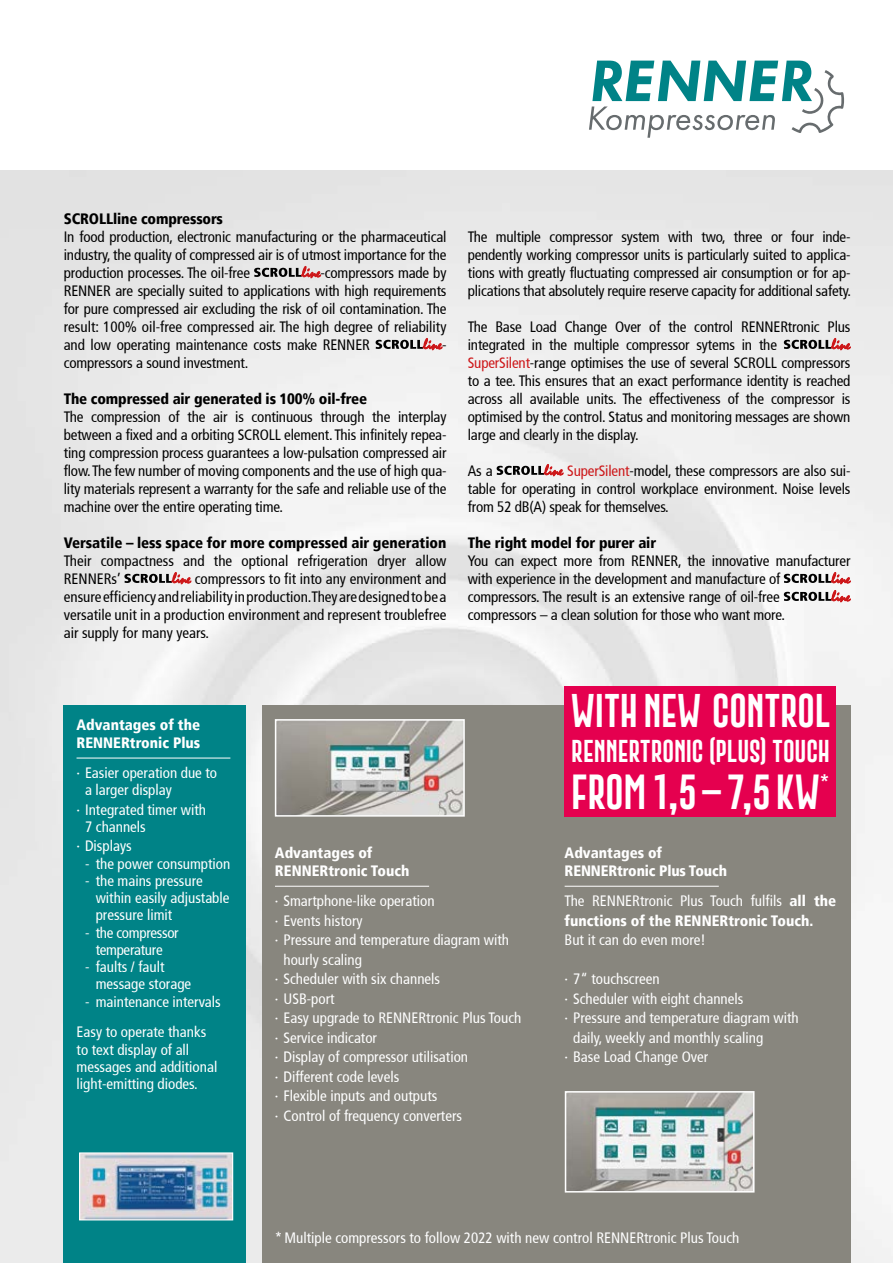
<style>
.page{position:relative;width:893px;height:1263px;background:#fff}
.page>*{position:absolute;margin:0;border:0;box-sizing:border-box;transform-origin:0 0}
.t1{font:36px "Gobold Extra 2";letter-spacing:-.005em;color:#fff}
.t2{font:34.5px "Gobold Extra 2";letter-spacing:.005em;color:#fff}
.t3{font:23.1px "Gobold Extra 2";letter-spacing:-.005em;color:#fff}
.t4{font:700 condensed 21px "Frutiger";color:#fff}
.t5{font:condensed 15px/18px "Frutiger";letter-spacing:-.01em;color:#000;text-align:justify}
.t6{font:condensed 15px/17.2px "Frutiger";color:#fff}
.t7{font:900 condensed 15px/18px "Frutiger";color:#fff}
.t8{font:900 condensed 15px "Frutiger";letter-spacing:-.01em;color:#000}
.t9{font:condensed 15px/17.2px "Frutiger";letter-spacing:-.02em;color:#fff;text-align:center}
.s1{color:#cd1719}
.s2{font-weight:400}
</style>
<div class="page">
<svg style="left:589px;top:61px;width:255px;height:77px"></svg>
<img style="left:0;top:170px;width:893px;height:1093px">
<svg style="left:254px;top:266px;width:67px;height:12px"></svg>
<svg style="left:376px;top:338px;width:66px;height:12px"></svg>
<svg style="left:124px;top:572px;width:67px;height:12px"></svg>
<svg style="left:784px;top:338px;width:66px;height:12px"></svg>
<svg style="left:497px;top:464px;width:66px;height:12px"></svg>
<svg style="left:784px;top:572px;width:66px;height:12px"></svg>
<svg style="left:784px;top:590px;width:66px;height:12px"></svg>
<div style="left:64px;top:706px;width:182px;height:557px;background:#008387"></div>
<hr style="left:77px;top:758px;width:153px;height:1px;background:#fff">
<img style="left:81px;top:1154px;width:150px;height:64px">
<div style="left:79px;top:1152px;width:154px;height:68px;border:1px solid #fff"></div>
<div style="left:262px;top:706px;width:588px;height:557px;background:#88867e"></div>
<hr style="left:275px;top:886px;width:154px;height:1px;background:#fff">
<hr style="left:565px;top:886px;width:154px;height:1px;background:#fff">
<div style="left:565px;top:686px;width:271px;height:131px;background:#e5004f"></div>
<img style="left:278px;top:722px;width:184px;height:92px">
<div style="left:275px;top:719px;width:190px;height:98px;border:2px solid #fff"></div>
<img style="left:568px;top:1094px;width:183px;height:95px">
<div style="left:565px;top:1091px;width:189px;height:101px;border:2px solid #fff"></div>
<p class="t8" style="left:64px;top:210px;width:161px">SCROLLline compressors</p>
<p class="t5" style="left:64px;top:228px;width:384px">In food production, electronic manufacturing or the pharmaceutical industry, the quality of compressed air is of utmost importance for the production processes. The oil-free</p>
<p class="t5" style="left:64px;top:264px;width:384px;text-indent:257px">-compressors made by RENNER are specially suited to applications with high requirements for pure compressed air excluding the risk of oil contamination. The result: 100% oil-free compressed air. The high degree of reliability and low operating maintenance costs make RENNER</p>
<p class="t5" style="left:442px;top:336px;width:6px">-</p>
<p class="t5" style="left:64px;top:354px;width:186px">compressors a sound investment.</p>
<p class="t8" style="left:64px;top:390px;width:305px">The compressed air generated is 100% oil-free</p>
<p class="t5" style="left:64px;top:408px;width:384px">The compression of the air is continuous through the interplay between a fixed and a orbiting SCROLL element. This infinitely repea&shy;ting compression process guarantees a low-pulsation compressed air flow. The few number of moving components and the use of high qua&shy;lity materials represent a warranty for the safe and reliable use of the machine over the entire operating time.</p>
<p class="t8" style="left:64px;top:534px;width:384px">Versatile – less space for more compressed air generation</p>
<p class="t5" style="left:64px;top:552px;width:384px">Their compactness and the optional refrigeration dryer allow<br>RENNERs’</p>
<p class="t5" style="left:64px;top:570px;width:384px;text-indent:131px">compressors to fit into any environment and ensure efficiency and reliability in production. They are designed to be a versatile unit in a production environment and represent troublefree air supply for many years.</p>
<p class="t5" style="left:468px;top:228px;width:385px">The multiple compressor system with two, three or four inde&shy;pendently working compressor units is particularly suited to applica&shy;tions with greatly fluctuating compressed air consumption or for ap&shy;plications that absolutely require reserve capacity for additional safety.</p>
<p class="t5" style="left:468px;top:318px;width:384px;text-align:left">The Base Load Change Over of the control RENNERtronic Plus integrated in the multiple compressor sytems in the <span class="s1">SuperSilent</span>-range optimises the use of several SCROLL compressors to a tee. This ensures that an exact performance identity is reached across all available units. The effectiveness of the compressor is optimised by the control. Status and monitoring messages are shown large and clearly in the display.</p>
<p class="t5" style="left:468px;top:462px;width:26px">As a</p>
<p class="t5" style="left:468px;top:462px;width:384px;text-indent:99px"><span class="s1">SuperSilent</span>-model, these compressors are also sui&shy;table for operating in control workplace environment. Noise levels from 52 dB(A) speak for themselves.</p>
<p class="t8" style="left:468px;top:534px;width:190px">The right model for purer air</p>
<p class="t5" style="left:468px;top:552px;width:384px;text-align:left">You can expect more from RENNER, the innovative manufacturer with experience in the development and manufacture of compressors. The result is an extensive range of oil-free compressors – a clean solution for those who want more.</p>
<p class="t7" style="left:77px;top:716px;width:125px">Advantages of the<br>RENNERtronic Plus</p>
<p class="t6" style="left:85px;top:764px;width:134px;text-indent:-9px">∙ Easier operation due to a larger display</p>
<p class="t6" style="left:85px;top:801px;width:123px;text-indent:-9px">∙ Integrated timer with<br>7 channels</p>
<p class="t6" style="left:77px;top:838px;width:57px">∙ Displays</p>
<p class="t6" style="left:85px;top:855px;width:147px">- the power consumption</p>
<p class="t6" style="left:96px;top:872px;width:135px;text-indent:-11px">- the mains pressure within easily adjustable pressure limit</p>
<p class="t9" style="left:85px;top:924px;width:95px">- the compressor temperature</p>
<p class="t6" style="left:96px;top:958px;width:97px;text-indent:-11px">- faults / fault message storage</p>
<p class="t6" style="left:77px;top:986px;width:146px;line-height:30.8px;text-indent:9px">- maintenance intervals<br>Easy to operate thanks</p>
<p class="t6" style="left:77px;top:1041px;width:142px">to text display of all messages and additional light-emitting diodes.</p>
<p class="t7" style="left:275px;top:844px;width:136px">Advantages of<br>RENNERtronic Touch</p>
<p class="t6" style="left:275px;top:892px;width:161px">∙ Smartphone-like operation</p>
<p class="t6" style="left:275px;top:912px;width:89px">∙ Events history</p>
<p class="t6" style="left:275px;top:931px;width:236px">∙ Pressure and temperature diagram with</p>
<p class="t6" style="left:283px;top:951px;width:80px">hourly scaling</p>
<p class="t6" style="left:275px;top:970px;width:167px">∙ Scheduler with six channels</p>
<p class="t6" style="left:275px;top:990px;width:61px">∙ USB-port</p>
<p class="t6" style="left:275px;top:1009px;width:248px">∙ Easy upgrade to RENNERtronic Plus Touch</p>
<p class="t6" style="left:275px;top:1029px;width:104px">∙ Service indicator</p>
<p class="t6" style="left:275px;top:1048px;width:195px">∙ Display of compressor utilisation</p>
<p class="t6" style="left:275px;top:1068px;width:126px">∙ Different code levels</p>
<p class="t6" style="left:275px;top:1087px;width:164px">∙ Flexible inputs and outputs</p>
<p class="t6" style="left:275px;top:1107px;width:189px">∙ Control of frequency converters</p>
<h2 class="t2" style="left:571px;top:689px;width:260px">WITH NEW CONTROL</h2>
<h3 class="t3" style="left:571px;top:736px;width:260px">RENNERTRONIC (PLUS) TOUCH</h3>
<h1 class="t1" style="left:571px;top:768px;width:250px">FROM 1,5–7,5 KW</h1>
<h3 class="t4" style="left:819px;top:769px;width:12px">*</h3>
<p class="t7" style="left:565px;top:844px;width:164px">Advantages of<br>RENNERtronic Plus Touch</p>
<p class="t7" style="left:565px;top:891px;width:273px;line-height:19.5px"><span class="s2">The RENNERtronic Plus Touch fulfils</span> all the functions of the RENNERtronic Touch.</p>
<p class="t6" style="left:565px;top:931px;width:143px">But it can do even more!</p>
<p class="t6" style="left:565px;top:970px;width:97px">∙ 7“ touchscreen</p>
<p class="t6" style="left:565px;top:990px;width:180px">∙ Scheduler with eight channels</p>
<p class="t6" style="left:565px;top:1009px;width:236px">∙ Pressure and temperature diagram with</p>
<p class="t6" style="left:573px;top:1029px;width:192px">daily, weekly and monthly scaling</p>
<p class="t6" style="left:565px;top:1048px;width:145px">∙ Base Load Change Over</p>
<p class="t6" style="left:275px;top:1229px;width:466px">*Multiple compressors to follow 2022 with new control RENNERtronic Plus Touch</p>
</div>
